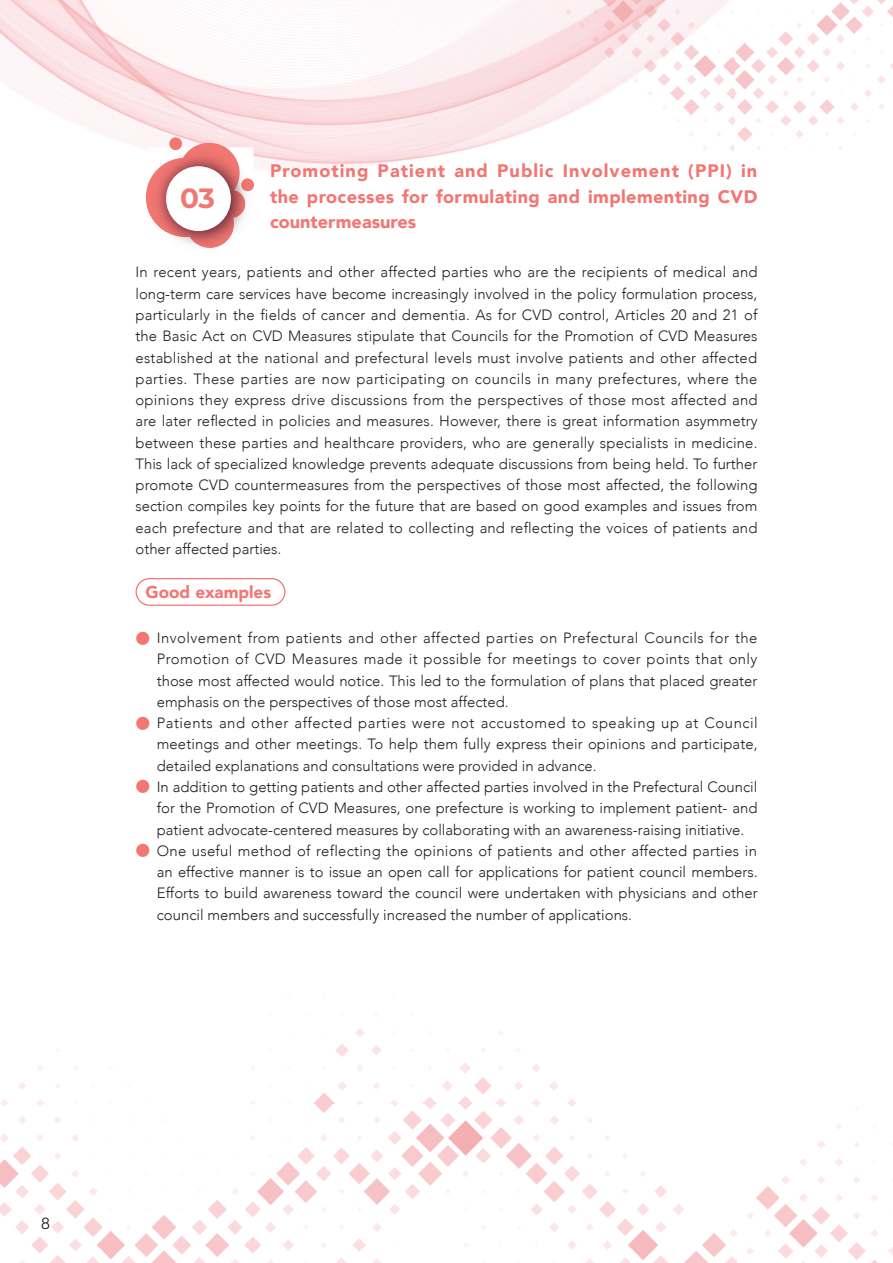
<style>
.page{position:relative;width:893px;height:1263px;background:#fff}
.page>*{position:absolute;margin:0;border:0;box-sizing:border-box;transform-origin:0 0}
.t1{font:700 27.9px "Montserrat";color:#f27672}
.t2{font:900 18px/25.5px "Avenir";letter-spacing:.025em;color:#f27672;text-align:justify}
.t3{font:900 16.95px "Avenir";color:#f27672}
.t4{font:300 16.95px "Nimbus San";color:#231f20}
.t5{font:300 14.85px/21.3px "Avenir";color:#231f20;text-align:justify}
.s1{font-family:"Koz Min Pr 6 N";font-weight:400;color:#f27672}
</style>
<div class="page">
<img style="left:0;top:0;width:893px;height:1263px">
<div style="left:179px;top:143px;width:61px;height:60px;background:#f27672;border-radius:50%"></div>
<div style="left:169px;top:137px;width:13px;height:13px;background:#f27672;border-radius:50%"></div>
<img style="left:148px;top:147px;width:106px;height:106px">
<img style="left:183px;top:147px;width:57px;height:43px">
<img style="left:148px;top:158px;width:77px;height:79px">
<svg style="left:170px;top:147px;width:11px;height:3px"></svg>
<svg style="left:241px;top:178px;width:13px;height:14px"></svg>
<img style="left:230px;top:190px;width:15px;height:28px">
<img style="left:186px;top:200px;width:48px;height:48px">
<div style="left:166px;top:166px;width:65px;height:65px;background:#fff;border-radius:50%"></div>
<div style="left:136px;top:578px;width:149px;height:28px;border:1px solid #f27672;border-radius:13px"></div>
<p class="t2" style="left:270px;top:158px;width:489px">Promoting Patient and Public Involvement (PPI) in the processes for formulating and implementing CVD countermeasures</p>
<p class="t5" style="left:136px;top:262px;width:624px">In recent years, patients and other affected parties who are the recipients of medical and long-term care services have become increasingly involved in the policy formulation process, particularly in the fields of cancer and dementia. As for CVD control, Articles 20 and 21 of the Basic Act on CVD Measures stipulate that Councils for the Promotion of CVD Measures established at the national and prefectural levels must involve patients and other affected parties. These parties are now participating on councils in many prefectures, where the opinions they express drive discussions from the perspectives of those most affected and are later reflected in policies and measures. However, there is great information asymmetry between these parties and healthcare providers, who are generally specialists in medicine.<br>This lack of specialized knowledge prevents adequate discussions from being held. To further promote CVD countermeasures from the perspectives of those most affected, the following section compiles key points for the future that are based on good examples and issues from each prefecture and that are related to collecting and reflecting the voices of patients and other affected parties.</p>
<p class="t3" style="left:146px;top:578px;width:127px">Good examples</p>
<p class="t5" style="left:157px;top:627px;width:602px;text-indent:-21px"><span class="s1">●</span> Involvement from patients and other affected parties on Prefectural Councils for the Promotion of CVD Measures made it possible for meetings to cover points that only those most affected would notice. This led to the formulation of plans that placed greater emphasis on the perspectives of those most affected.</p>
<p class="t5" style="left:157px;top:712px;width:602px;text-indent:-21px"><span class="s1">●</span> Patients and other affected parties were not accustomed to speaking up at Council meetings and other meetings. To help them fully express their opinions and participate, detailed explanations and consultations were provided in advance.</p>
<p class="t5" style="left:157px;top:776px;width:602px;text-indent:-21px"><span class="s1">●</span> In addition to getting patients and other affected parties involved in the Prefectural Council for the Promotion of CVD Measures, one prefecture is working to implement patient- and patient advocate-centered measures by collaborating with an awareness-raising initiative.</p>
<p class="t5" style="left:157px;top:840px;width:602px;text-indent:-21px"><span class="s1">●</span> One useful method of reflecting the opinions of patients and other affected parties in an effective manner is to issue an open call for applications for patient council members.<br>Efforts to build awareness toward the council were undertaken with physicians and other council members and successfully increased the number of applications.</p>
<h1 class="t1" style="left:180px;top:178px;width:37px">03</h1>
<p class="t4" style="left:41px;top:1215px;width:11px">8</p>
</div>
